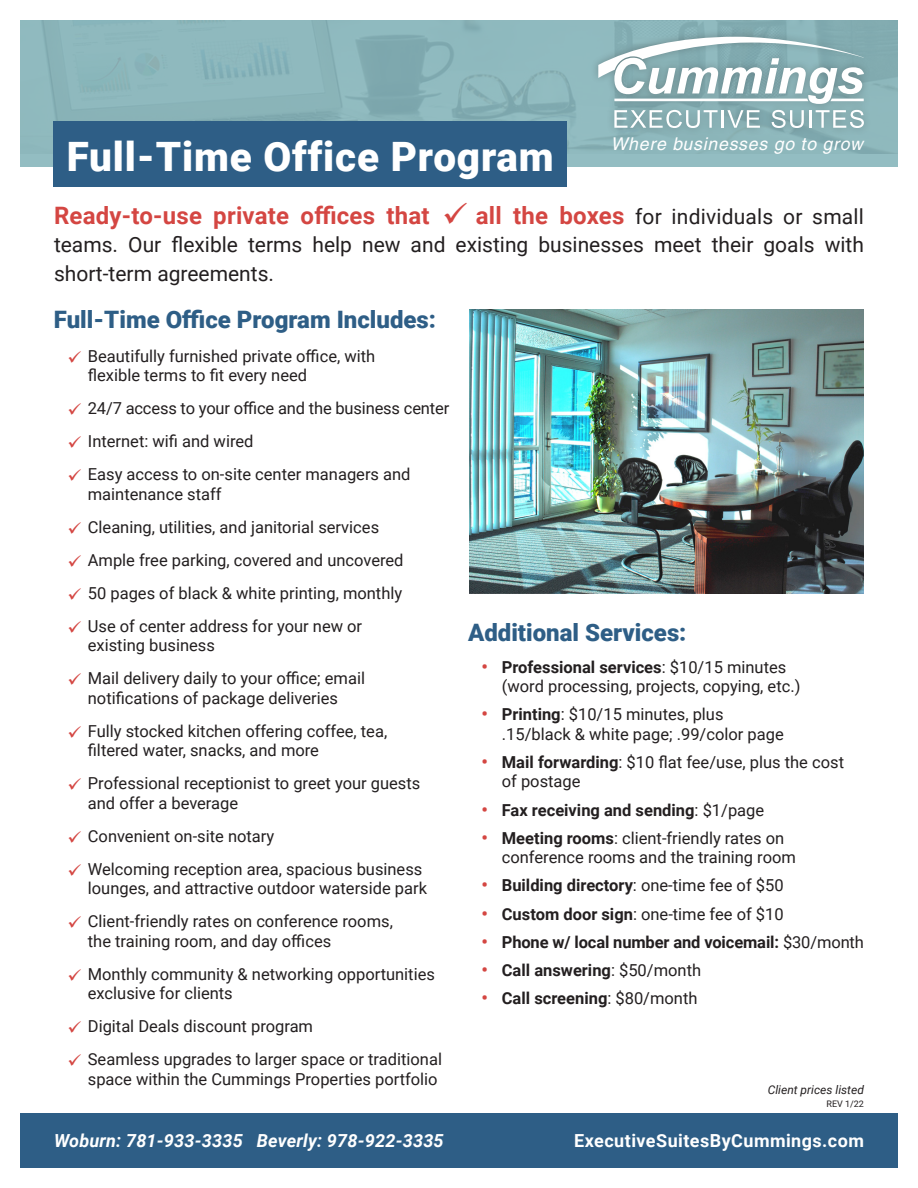
<style>
.page{position:relative;width:918px;height:1188px;background:#fff}
.page>*{position:absolute;margin:0;border:0;box-sizing:border-box;transform-origin:0 0}
.t1{font:900 40.5px "Roboto";letter-spacing:.02em;color:#fff}
.t2{font:700 24px "Roboto";letter-spacing:.01em;color:#d44642}
.t3{font:900 24px "Roboto";color:#2e5e86}
.t4{font:21px/28.5px "Roboto";color:#231f20}
.t5{font:italic 700 18px "Roboto";letter-spacing:.01em;color:#fff}
.t6{font:700 18px "Roboto";letter-spacing:.025em;color:#fff}
.t7{font:italic 17.7px "Helvetica";letter-spacing:.045em;color:#fff}
.t8{font:16.5px/19.5px "Roboto";color:#231f20}
.t9{font:700 16.5px "Roboto";color:#231f20}
.t10{font:italic 12px "Roboto";color:#231f20}
.t11{font:9px "Roboto";color:#231f20}
.s1{font-weight:400;font-size:21px;color:#231f20}
.s2{font-weight:700;font-size:18px;color:#d44642}
.s3{font-weight:700}
.s4{font-size:18px;color:#d44642}
.s5{font-weight:400}
</style>
<div class="page">
<img style="left:469px;top:310px;width:395px;height:284px">
<svg style="left:20px;top:20px;width:878px;height:146px;background:#8bb5ba"></svg>
<div style="left:54px;top:121px;width:513px;height:66px;background:#2e5e86"></div>
<div style="left:591px;top:29px;width:280px;height:107px;background:#231f20;opacity:.3"></div>
<svg style="left:614px;top:110px;width:146px;height:18px"></svg>
<svg style="left:772px;top:110px;width:32px;height:18px"></svg>
<hr style="left:809px;top:110px;width:3px;height:18px;background:#fff">
<svg style="left:816px;top:110px;width:48px;height:18px"></svg>
<svg style="left:598px;top:37px;width:266px;height:67px"></svg>
<div style="left:20px;top:1114px;width:878px;height:54px;background:#2e5e86"></div>
<p class="t1" style="left:67px;top:128px;width:489px">Full-Time Office Program</p>
<p class="t7" style="left:611px;top:134px;width:253px">Where businesses go to grow</p>
<p class="t2" style="left:54px;top:198px;width:812px">Ready-to-use private offices that ✓ all the boxes <span class="s1">for individuals or small</span></p>
<p class="t4" style="left:54px;top:230px;width:812px">teams. Our flexible terms help new and existing businesses meet their goals with short-term agreements.</p>
<p class="t3" style="left:54px;top:303px;width:384px">Full-Time Office Program Includes:</p>
<p class="t8" style="left:88px;top:346px;width:289px">Beautifully furnished private office, with flexible terms to fit every need</p>
<p class="t8" style="left:88px;top:398px;width:363px">24/7 access to your office and the business center</p>
<p class="t8" style="left:88px;top:431px;width:167px">Internet: wifi and wired</p>
<p class="t8" style="left:88px;top:464px;width:324px">Easy access to on-site center managers and maintenance staff</p>
<p class="t8" style="left:88px;top:517px;width:293px">Cleaning, utilities, and janitorial services</p>
<p class="t8" style="left:88px;top:550px;width:317px">Ample free parking, covered and uncovered</p>
<p class="t8" style="left:88px;top:583px;width:316px">50 pages of black &amp; white printing, monthly</p>
<p class="t8" style="left:88px;top:616px;width:276px">Use of center address for your new or existing business</p>
<p class="t8" style="left:88px;top:668px;width:279px">Mail delivery daily to your office; email notifications of package deliveries</p>
<p class="t8" style="left:88px;top:721px;width:301px">Fully stocked kitchen offering coffee, tea, filtered water, snacks, and more</p>
<p class="t8" style="left:88px;top:773px;width:334px">Professional receptionist to greet your guests and offer a beverage</p>
<p class="t8" style="left:88px;top:826px;width:188px">Convenient on-site notary</p>
<p class="t8" style="left:88px;top:859px;width:341px">Welcoming reception area, spacious business lounges, and attractive outdoor waterside park</p>
<p class="t8" style="left:88px;top:911px;width:307px">Client-friendly rates on conference rooms, the training room, and day offices</p>
<p class="t8" style="left:88px;top:964px;width:349px">Monthly community &amp; networking opportunities exclusive for clients</p>
<p class="t8" style="left:88px;top:1016px;width:227px">Digital Deals discount program</p>
<p class="t8" style="left:88px;top:1049px;width:356px">Seamless upgrades to larger space or traditional space within the Cummings Properties portfolio</p>
<p class="t3" style="left:468px;top:616px;width:220px">Additional Services:</p>
<p class="t8" style="left:502px;top:656px;width:300px;text-indent:-20px"><span class="s2">•</span> <span class="s3">Professional services</span>: $10/15 minutes (word processing, projects, copying, etc.)</p>
<p class="t8" style="left:502px;top:704px;width:283px;text-indent:-20px"><span class="s2">•</span> <span class="s3">Printing</span>: $10/15 minutes, plus .15/black &amp; white page; .99/color page</p>
<p class="t8" style="left:502px;top:752px;width:344px;text-indent:-20px"><span class="s2">•</span> <span class="s3">Mail forwarding</span>: $10 flat fee/use, plus the cost of postage</p>
<p class="t9" style="left:482px;top:798px;width:284px"><span class="s4">•</span> Fax receiving and sending<span class="s5">: $1/page</span></p>
<p class="t8" style="left:502px;top:828px;width:296px;text-indent:-20px"><span class="s2">•</span> <span class="s3">Meeting rooms</span>: client-friendly rates on conference rooms and the training room</p>
<p class="t9" style="left:482px;top:874px;width:304px"><span class="s4">•</span> Building directory<span class="s5">: one-time fee of $50</span></p>
<p class="t8" style="left:482px;top:903px;width:304px"><span class="s2">•</span> <span class="s3">Custom door sign</span>: one-time fee of $10</p>
<p class="t9" style="left:482px;top:930px;width:384px"><span class="s4">•</span> Phone w/ local number and voicemail: <span class="s5">$30/month</span></p>
<p class="t9" style="left:482px;top:958px;width:221px"><span class="s4">•</span> Call answering<span class="s5">: $50/month</span></p>
<p class="t9" style="left:482px;top:987px;width:217px"><span class="s4">•</span> Call screening<span class="s5">: $80/month</span></p>
<p class="t10" style="left:768px;top:1082px;width:98px">Client prices listed</p>
<p class="t11" style="left:827px;top:1097px;width:39px">REV 1/22</p>
<p class="t5" style="left:54px;top:1128px;width:391px">Woburn: 781-933-3335 Beverly: 978-922-3335</p>
<p class="t6" style="left:574px;top:1128px;width:291px">ExecutiveSuitesByCummings.com</p>
</div>
